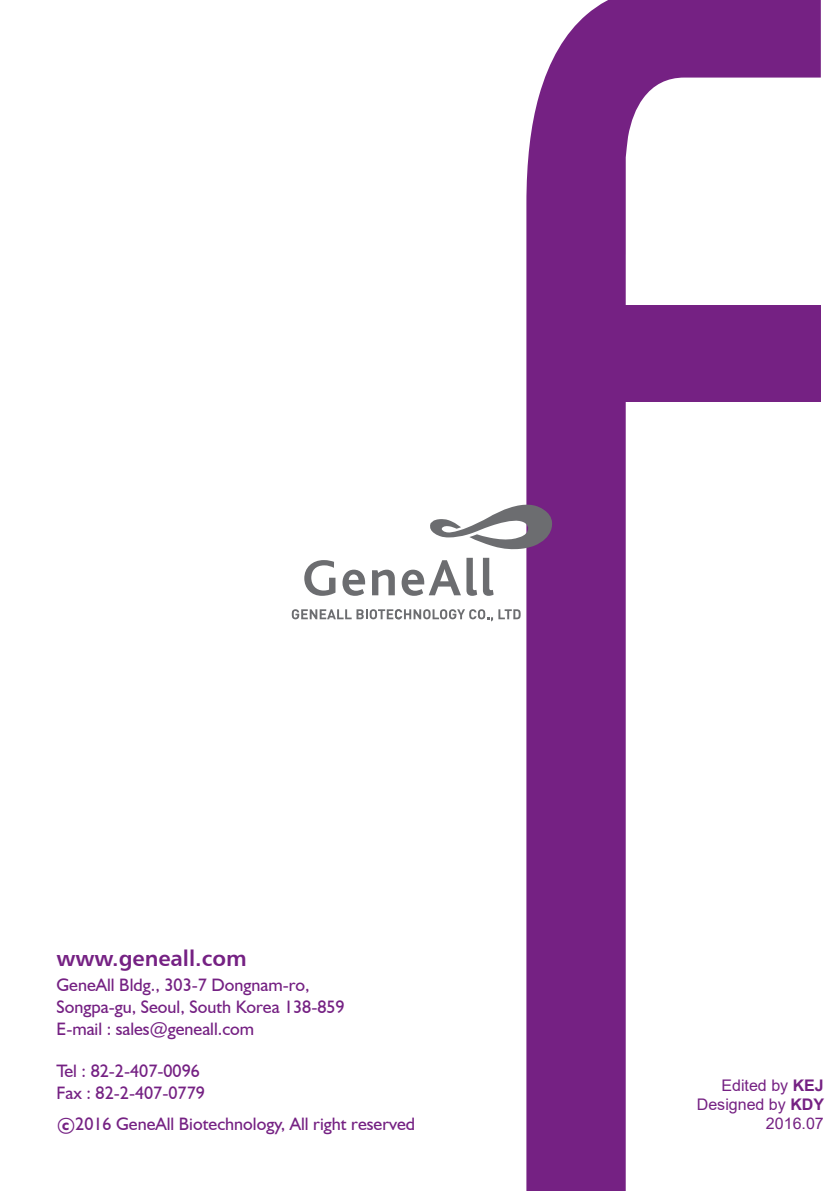
<style>
.page{position:relative;width:840px;height:1191px;background:#fff}
.page>*{position:absolute;margin:0;border:0;box-sizing:border-box;transform-origin:0 0}
.t1{font:22px "Humanist 777 BT Bold B";color:#752183}
.t2{font:18px "Humanist 521 BT";color:#752183}
.t3{font:16px "Arial";color:#752183}
.s1{font-weight:700}
.s2{font-family:"Malgun Gothic";font-weight:700}
</style>
<div class="page">
<svg style="left:526px;top:0;width:294px;height:1191px"></svg>
<div style="left:602px;top:305px;width:218px;height:97px;background:#752183"></div>
<svg style="left:304px;top:560px;width:31px;height:36px"></svg>
<svg style="left:342px;top:569px;width:23px;height:27px"></svg>
<svg style="left:372px;top:569px;width:22px;height:26px"></svg>
<svg style="left:401px;top:560px;width:59px;height:36px"></svg>
<svg style="left:466px;top:558px;width:27px;height:38px"></svg>
<svg style="left:430px;top:504px;width:123px;height:45px"></svg>
<svg style="left:291px;top:609px;width:229px;height:12px"></svg>
<p class="t1" style="left:56px;top:944px;width:192px">www.geneall.com</p>
<p class="t2" style="left:56px;top:973px;width:254px">GeneAll Bldg., 303-7 Dongnam-ro,</p>
<p class="t2" style="left:56px;top:995px;width:289px">Songpa-gu, Seoul, South Korea 138-859</p>
<p class="t2" style="left:56px;top:1017px;width:199px">E-mail : sales@geneall.com</p>
<p class="t2" style="left:56px;top:1059px;width:145px">Tel : 82-2-407-0096</p>
<p class="t2" style="left:56px;top:1081px;width:150px">Fax : 82-2-407-0779</p>
<p class="t3" style="left:721px;top:1074px;width:104px">Edited by <span class="s1">KEJ</span></p>
<p class="t3" style="left:696px;top:1093px;width:129px">Designed by <span class="s1">KDY</span></p>
<p class="t2" style="left:57px;top:1112px;width:359px"><span class="s2">ⓒ</span>2016 GeneAll Biotechnology, All right reserved</p>
<p class="t3" style="left:765px;top:1112px;width:59px">2016.07</p>
</div>
